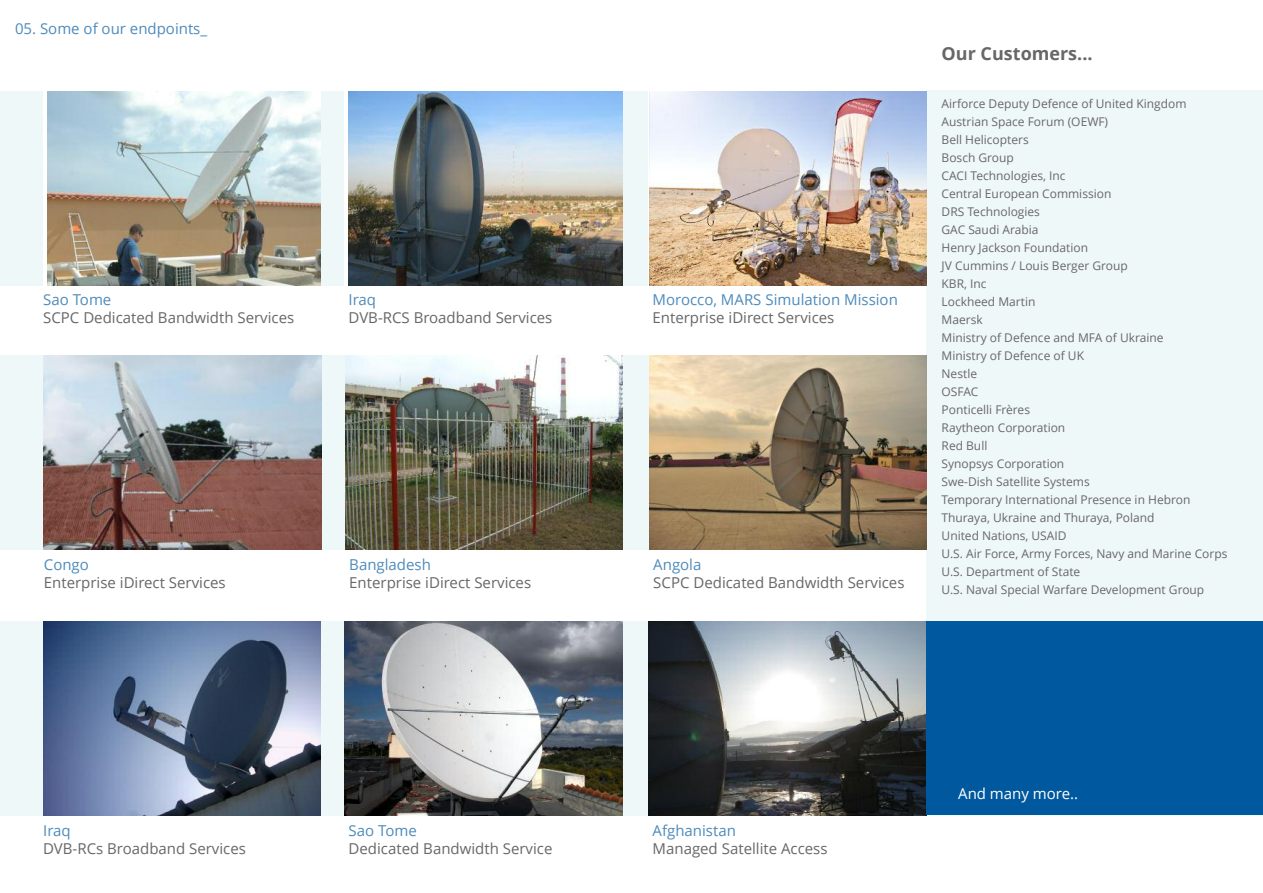
<style>
.page{position:relative;width:1263px;height:893px;background:#fff}
.page>*{position:absolute;margin:0;border:0;box-sizing:border-box;transform-origin:0 0}
.t1{font:700 18px "Open Sans";color:#686768}
.t2{font:15px "Open Sans";color:#686768}
.t3{font:15px "Open Sans";color:#4d8bbb}
.t4{font:15px "Open Sans";color:#fff}
.t5{font:12px/18px "Open Sans";color:#686768}
</style>
<div class="page">
<div style="left:926px;top:91px;width:337px;height:549px;background:#eff8f8"></div>
<div style="left:0;top:91px;width:925px;height:194px;background:#eff8f8"></div>
<img style="left:48px;top:91px;width:273px;height:194px">
<img style="left:348px;top:91px;width:274px;height:194px">
<img style="left:649px;top:91px;width:277px;height:194px">
<div style="left:1px;top:356px;width:926px;height:194px;background:#eff8f8"></div>
<img style="left:44px;top:356px;width:278px;height:194px">
<img style="left:345px;top:356px;width:278px;height:194px">
<img style="left:649px;top:356px;width:278px;height:194px">
<div style="left:0;top:621px;width:1263px;height:194px;background:#eff8f8"></div>
<img style="left:43px;top:621px;width:278px;height:195px">
<img style="left:344px;top:621px;width:278px;height:195px">
<img style="left:648px;top:621px;width:278px;height:195px">
<div style="left:926px;top:622px;width:337px;height:193px;background:#00599e"></div>
<p class="t3" style="left:15px;top:18px;width:194px">05. Some of our endpoints_</p>
<p class="t3" style="left:43px;top:289px;width:70px">Sao Tome</p>
<p class="t2" style="left:43px;top:307px;width:253px">SCPC Dedicated Bandwidth Services</p>
<p class="t3" style="left:349px;top:289px;width:29px">Iraq</p>
<p class="t2" style="left:349px;top:307px;width:205px">DVB-RCS Broadband Services</p>
<p class="t3" style="left:44px;top:554px;width:47px">Congo</p>
<p class="t2" style="left:44px;top:572px;width:183px">Enterprise iDirect Services</p>
<p class="t3" style="left:349px;top:554px;width:83px">Bangladesh</p>
<p class="t2" style="left:349px;top:572px;width:183px">Enterprise iDirect Services</p>
<p class="t3" style="left:652px;top:289px;width:247px">Morocco, MARS Simulation Mission</p>
<p class="t2" style="left:652px;top:307px;width:183px">Enterprise iDirect Services</p>
<p class="t3" style="left:653px;top:554px;width:50px">Angola</p>
<p class="t2" style="left:653px;top:572px;width:253px">SCPC Dedicated Bandwidth Services</p>
<h1 class="t1" style="left:941px;top:41px;width:153px">Our Customers...</h1>
<p class="t5" style="left:941px;top:95px;width:287px">Airforce Deputy Defence of United Kingdom<br>Austrian Space Forum (OEWF)<br>Bell Helicopters<br>Bosch Group<br>CACI Technologies, Inc<br>Central European Commission<br>DRS Technologies<br>GAC Saudi Arabia<br>Henry Jackson Foundation<br>JV Cummins / Louis Berger Group<br>KBR, Inc<br>Lockheed Martin<br>Maersk<br>Ministry of Defence and MFA of Ukraine<br>Ministry of Defence of UK<br>Nestle<br>OSFAC<br>Ponticelli Frères<br>Raytheon Corporation<br>Red Bull<br>Synopsys Corporation<br>Swe-Dish Satellite Systems<br>Temporary International Presence in Hebron<br>Thuraya, Ukraine and Thuraya, Poland<br>United Nations, USAID<br>U.S. Air Force, Army Forces, Navy and Marine Corps<br>U.S. Department of State<br>U.S. Naval Special Warfare Development Group</p>
<p class="t4" style="left:958px;top:783px;width:121px">And many more..</p>
<p class="t3" style="left:43px;top:819px;width:29px">Iraq</p>
<p class="t2" style="left:43px;top:837px;width:204px">DVB-RCs Broadband Services</p>
<p class="t3" style="left:349px;top:820px;width:70px">Sao Tome</p>
<p class="t2" style="left:349px;top:838px;width:205px">Dedicated Bandwidth Service</p>
<p class="t3" style="left:652px;top:820px;width:85px">Afghanistan</p>
<p class="t2" style="left:652px;top:838px;width:177px">Managed Satellite Access</p>
</div>
